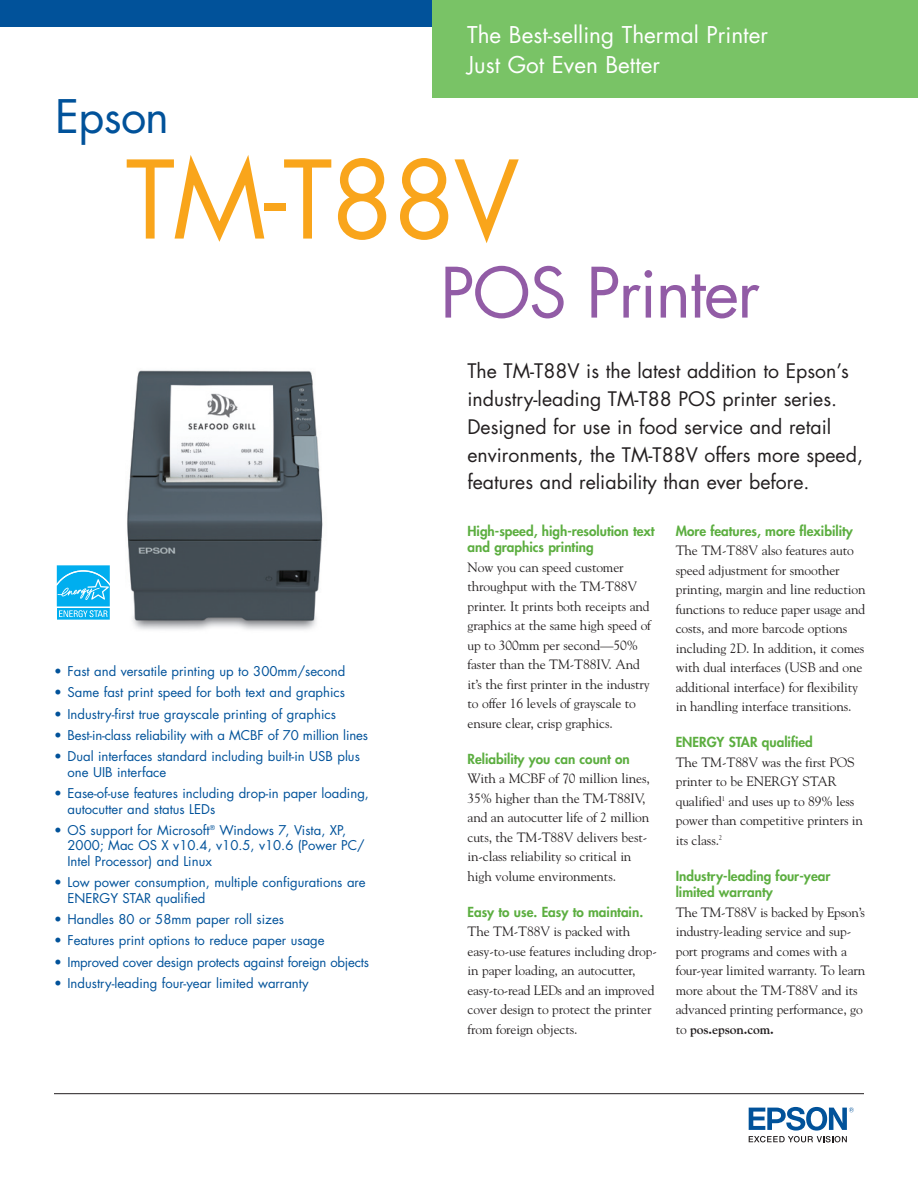
<style>
.page{position:relative;width:918px;height:1188px;background:#fff}
.page>*{position:absolute;margin:0;border:0;box-sizing:border-box;transform-origin:0 0}
.t1{font:105px "Futura";letter-spacing:-.025em;color:#f9a51b}
.t2{font:67.5px "Futura";letter-spacing:-.025em;color:#925ca6}
.t3{font:45px "Futura";letter-spacing:-.02em;color:#01529a}
.orange_box_type{font:22.5px/30px "Futura";color:#fff}
.t4{font:19.5px/27.8px "Futura";color:#231f20}
.copy_subhead{font:13.5px/19.5px "Goudy";letter-spacing:-.01em;color:#231f20}
.copy_subhead-2{font:800 13.5px/16.5px "Futura";color:#5cae40}
.sidebar_copy{font:13.2px/15.8px "Futura";color:#01529a}
.s1{font-weight:700}
</style>
<div class="page">
<hr style="left:54px;top:1093px;width:810px;height:1px;background:#231f20">
<svg style="left:749px;top:1107px;width:105px;height:35px"></svg>
<div style="left:0;top:0;width:918px;height:27px;background:#01529a"></div>
<div style="left:432px;top:0;width:486px;height:97px;background:#79c366"></div>
<img style="left:127px;top:370px;width:196px;height:260px">
<svg style="left:56px;top:565px;width:54px;height:55px;background:#32bdf1"></svg>
<p class="t3" style="left:55px;top:85px;width:115px">Epson</p>
<p class="orange_box_type" style="left:467px;top:20px;width:302px">The Best-selling Thermal Printer<br>Just Got Even Better</p>
<p class="t1" style="left:126px;top:128px;width:395px">TM-T88V</p>
<p class="t2" style="left:440px;top:246px;width:321px">POS Printer</p>
<p class="sidebar_copy" style="left:54px;top:663px;width:293px">• Fast and versatile printing up to 300mm/second</p>
<p class="sidebar_copy" style="left:54px;top:685px;width:293px">• Same fast print speed for both text and graphics</p>
<p class="sidebar_copy" style="left:54px;top:706px;width:283px">• Industry-first true grayscale printing of graphics</p>
<p class="sidebar_copy" style="left:54px;top:727px;width:316px">• Best-in-class reliability with a MCBF of 70 million lines</p>
<p class="sidebar_copy" style="left:68px;top:748px;width:294px;text-indent:-14px">• Dual interfaces standard including built-in USB plus one UIB interface</p>
<p class="sidebar_copy" style="left:68px;top:785px;width:303px;text-indent:-14px">• Ease-of-use features including drop-in paper loading, autocutter and status LEDs</p>
<p class="sidebar_copy" style="left:68px;top:822px;width:299px;text-indent:-14px">• OS support for Microsoft<sup>®</sup> Windows 7, Vista, XP,<br>2000; Mac OS X v10.4, v10.5, v10.6 (Power PC/<br>Intel Processor) and Linux</p>
<p class="sidebar_copy" style="left:68px;top:874px;width:300px;text-indent:-14px">• Low power consumption, multiple configurations are<br>ENERGY STAR qualified</p>
<p class="sidebar_copy" style="left:54px;top:911px;width:232px">• Handles 80 or 58mm paper roll sizes</p>
<p class="sidebar_copy" style="left:54px;top:932px;width:272px">• Features print options to reduce paper usage</p>
<p class="sidebar_copy" style="left:54px;top:954px;width:316px">• Improved cover design protects against foreign objects</p>
<p class="sidebar_copy" style="left:54px;top:975px;width:256px">• Industry-leading four-year limited warranty</p>
<p class="t4" style="left:467px;top:357px;width:397px">The TM-T88V is the latest addition to Epson’s industry-leading TM-T88 POS printer series.<br>Designed for use in food service and retail environments, the TM-T88V offers more speed, features and reliability than ever before.</p>
<p class="copy_subhead-2" style="left:468px;top:522px;width:189px">High-speed, high-resolution text and graphics printing</p>
<p class="copy_subhead" style="left:468px;top:557px;width:185px">Now you can speed customer throughput with the TM-T88V printer. It prints both receipts and graphics at the same high speed of up to 300mm per second—50% faster than the TM-T88IV. And it’s the first printer in the industry to offer 16 levels of grayscale to ensure clear, crisp graphics.</p>
<p class="copy_subhead-2" style="left:468px;top:750px;width:164px">Reliability you can count on</p>
<p class="copy_subhead" style="left:468px;top:768px;width:184px">With a MCBF of 70 million lines,<br>35% higher than the TM-T88IV, and an autocutter life of 2 million cuts, the TM-T88V delivers best&shy;in-class reliability so critical in high volume environments.</p>
<p class="copy_subhead-2" style="left:468px;top:903px;width:177px">Easy to use. Easy to maintain.</p>
<p class="copy_subhead" style="left:468px;top:921px;width:191px">The TM-T88V is packed with easy-to-use features including drop&shy;in paper loading, an autocutter, easy-to-read LEDs and an improved cover design to protect the printer from foreign objects.</p>
<p class="copy_subhead-2" style="left:676px;top:522px;width:179px">More features, more flexibility</p>
<p class="copy_subhead" style="left:676px;top:540px;width:191px">The TM-T88V also features auto speed adjustment for smoother printing, margin and line reduction functions to reduce paper usage and costs, and more barcode options including 2D. In addition, it comes with dual interfaces (USB and one additional interface) for flexibility in handling interface transitions.</p>
<p class="copy_subhead-2" style="left:676px;top:734px;width:139px">ENERGY STAR qualified</p>
<p class="copy_subhead" style="left:676px;top:752px;width:189px">The TM-T88V was the first POS printer to be ENERGY STAR qualified<sup>1</sup> and uses up to 89% less power than competitive printers in its class.<sup>2</sup></p>
<p class="copy_subhead-2" style="left:676px;top:867px;width:156px">Industry-leading four-year limited warranty</p>
<p class="copy_subhead" style="left:676px;top:902px;width:191px">The TM-T88V is backed by Epson’s industry-leading service and sup&shy;port programs and comes with a four-year limited warranty. To learn more about the TM-T88V and its advanced printing performance, go to <span class="s1">pos.epson.com.</span></p>
</div>
